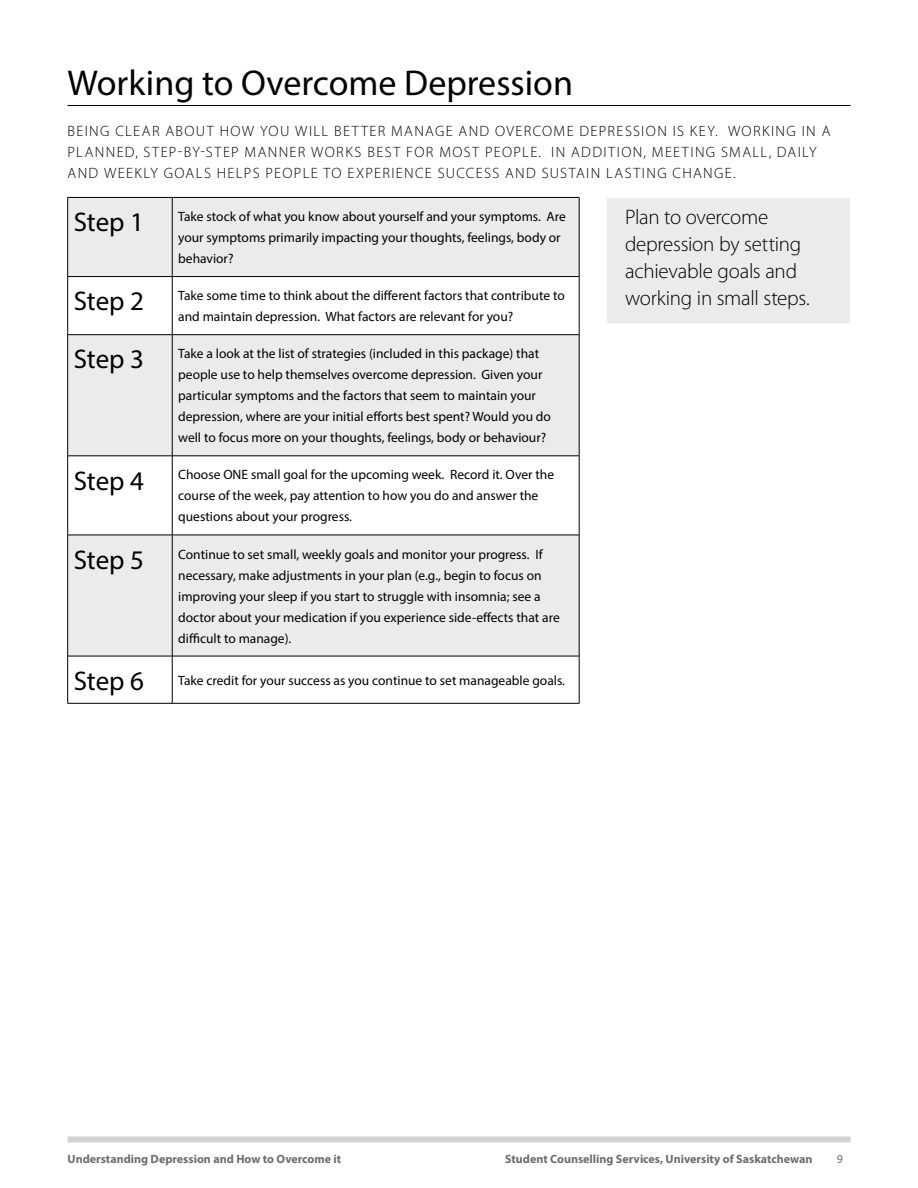
<style>
.page{position:relative;width:918px;height:1188px;background:#fff}
.page>*{position:absolute;margin:0;border:0;box-sizing:border-box;transform-origin:0 0}
.Heading_1{font:36px "Myriad Pro";color:#000}
.Body{font:27px "Myriad Pro";letter-spacing:-.005em;color:#000}
.t1{font:300 21px/27px "Myriad Pro";letter-spacing:-.015em;color:#000}
.Body_span_columns{font:300 15px/21px "Myriad Pro";letter-spacing:.09em;color:#000}
.Body-2{font:13.5px/21px "Myriad Pro";color:#000}
.t2{font:700 12px "Myriad Pro";color:#6d6d71}
.t3{font:12px "Myriad Pro";color:#6d6d71}
</style>
<div class="page">
<div style="left:68px;top:1136px;width:782px;height:6px;background:#d1d2d4"></div>
<hr style="left:68px;top:105px;width:782px;height:1px;background:#000">
<svg style="left:68px;top:198px;width:511px;height:458px;fill:#ebebec"></svg>
<hr style="left:68px;top:197px;width:104px;height:1px;background:#000">
<hr style="left:67px;top:198px;width:1px;height:78px;background:#000">
<hr style="left:172px;top:197px;width:407px;height:1px;background:#000">
<hr style="left:172px;top:198px;width:1px;height:78px;background:#000">
<hr style="left:579px;top:198px;width:1px;height:78px;background:#000">
<hr style="left:68px;top:276px;width:104px;height:1px;background:#000">
<hr style="left:67px;top:277px;width:1px;height:57px;background:#000">
<hr style="left:172px;top:276px;width:407px;height:1px;background:#000">
<hr style="left:172px;top:277px;width:1px;height:57px;background:#000">
<hr style="left:579px;top:277px;width:1px;height:57px;background:#000">
<hr style="left:68px;top:334px;width:104px;height:1px;background:#000">
<hr style="left:67px;top:335px;width:1px;height:121px;background:#000">
<hr style="left:172px;top:334px;width:407px;height:1px;background:#000">
<hr style="left:172px;top:335px;width:1px;height:121px;background:#000">
<hr style="left:579px;top:335px;width:1px;height:121px;background:#000">
<hr style="left:68px;top:456px;width:104px;height:1px;background:#000">
<hr style="left:67px;top:456px;width:1px;height:79px;background:#000">
<hr style="left:172px;top:456px;width:407px;height:1px;background:#000">
<hr style="left:172px;top:456px;width:1px;height:79px;background:#000">
<hr style="left:579px;top:456px;width:1px;height:79px;background:#000">
<hr style="left:68px;top:535px;width:104px;height:1px;background:#000">
<hr style="left:67px;top:535px;width:1px;height:121px;background:#000">
<hr style="left:172px;top:535px;width:407px;height:1px;background:#000">
<hr style="left:172px;top:535px;width:1px;height:121px;background:#000">
<hr style="left:579px;top:535px;width:1px;height:121px;background:#000">
<hr style="left:68px;top:656px;width:104px;height:1px;background:#000">
<hr style="left:67px;top:656px;width:1px;height:47px;background:#000">
<hr style="left:172px;top:656px;width:407px;height:1px;background:#000">
<hr style="left:172px;top:656px;width:1px;height:47px;background:#000">
<hr style="left:579px;top:656px;width:1px;height:47px;background:#000">
<hr style="left:68px;top:703px;width:104px;height:1px;background:#000">
<hr style="left:172px;top:703px;width:407px;height:1px;background:#000">
<div style="left:608px;top:198px;width:242px;height:124px;background:#ebebec"></div>
<p class="Heading_1" style="left:68px;top:60px;width:507px">Working to Overcome Depression</p>
<p class="Body_span_columns" style="left:68px;top:121px;width:764px">BEING CLEAR ABOUT HOW YOU WILL BETTER MANAGE AND OVERCOME DEPRESSION IS KEY. WORKING IN A<br>PLANNED, STEP-BY-STEP MANNER WORKS BEST FOR MOST PEOPLE. IN ADDITION, MEETING SMALL, DAILY<br>AND WEEKLY GOALS HELPS PEOPLE TO EXPERIENCE SUCCESS AND SUSTAIN LASTING CHANGE.</p>
<p class="Body" style="left:74px;top:205px;width:72px">Step 1</p>
<p class="Body-2" style="left:178px;top:206px;width:389px">Take stock of what you know about yourself and your symptoms. Are your symptoms primarily impacting your thoughts, feelings, body or behavior?</p>
<p class="Body" style="left:74px;top:285px;width:72px">Step 2</p>
<p class="Body-2" style="left:178px;top:285px;width:388px">Take some time to think about the different factors that contribute to and maintain depression. What factors are relevant for you?</p>
<p class="Body" style="left:74px;top:343px;width:72px">Step 3</p>
<p class="Body-2" style="left:178px;top:343px;width:374px">Take a look at the list of strategies (included in this package) that people use to help themselves overcome depression. Given your particular symptoms and the factors that seem to maintain your depression, where are your initial efforts best spent? Would you do well to focus more on your thoughts, feelings, body or behaviour?</p>
<p class="Body" style="left:74px;top:464px;width:72px">Step 4</p>
<p class="Body-2" style="left:178px;top:464px;width:377px">Choose ONE small goal for the upcoming week. Record it. Over the course of the week, pay attention to how you do and answer the questions about your progress.</p>
<p class="Body" style="left:74px;top:543px;width:72px">Step 5</p>
<p class="Body-2" style="left:178px;top:543px;width:383px">Continue to set small, weekly goals and monitor your progress. If necessary, make adjustments in your plan (e.g., begin to focus on improving your sleep if you start to struggle with insomnia; see a doctor about your medication if you experience side-effects that are difficult to manage).</p>
<p class="Body" style="left:74px;top:664px;width:72px">Step 6</p>
<p class="Body-2" style="left:178px;top:670px;width:388px">Take credit for your success as you continue to set manageable goals.</p>
<p class="t1" style="left:625px;top:204px;width:186px">Plan to overcome depression by setting achievable goals and working in small steps.</p>
<p class="t2" style="left:68px;top:1151px;width:275px">Understanding Depression and How to Overcome it</p>
<p class="t2" style="left:505px;top:1151px;width:309px">Student Counselling Services, University of Saskatchewan</p>
<p class="t3" style="left:837px;top:1151px;width:8px">9</p>
</div>
